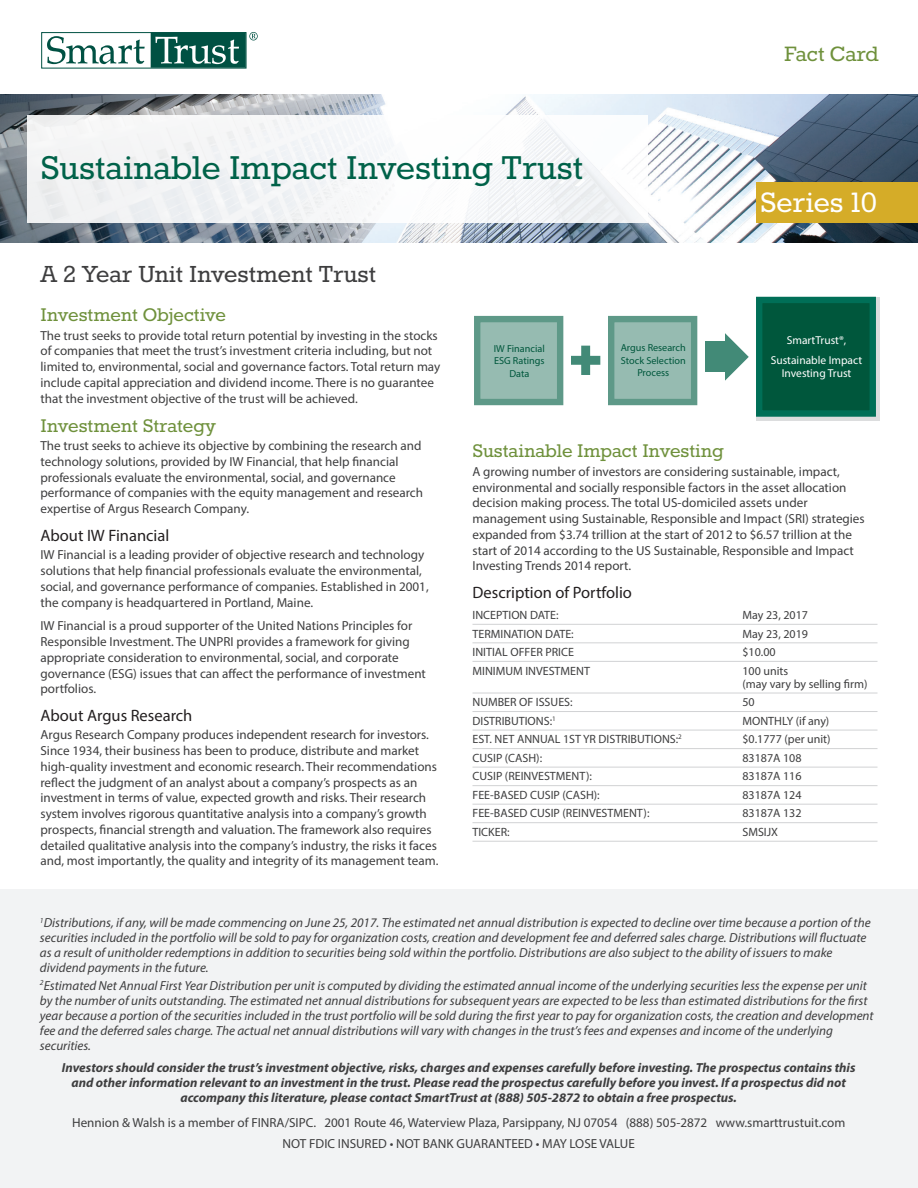
<style>
.page{position:relative;width:918px;height:1188px;background:#fff}
.page>*{position:absolute;margin:0;border:0;box-sizing:border-box;transform-origin:0 0}
.t1{font:40.5px "Rokkitt";color:#006249}
.t2{font:34.5px "Rokkitt";color:#fff}
.t3{font:28.5px "Rokkitt";color:#3e3e3f}
.t4{font:25.5px "Rokkitt";color:#6f913c}
.t5{font:22.5px "Rokkitt";color:#6f913c}
.t6{font:16.5px "Myriad Pro";color:#231f20}
.body_text{font:13.2px/15.8px "Myriad Pro";color:#3e3e3f}
.footnote{font:italic 13.2px/15px "Myriad Pro";color:#3e3e3f}
.footer_text_-_side1{font:italic 700 13.2px/14.9px "Myriad Pro";color:#3e3e3f;text-align:center}
.footer_text_-_side1-2{font:13.2px "Myriad Pro";color:#3e3e3f}
.row_style1a{font:12px/13.2px "Myriad Pro";color:#3e3e3f}
.t7{font:11.55px/19.6px "Myriad Pro";color:#fff;text-align:center}
.t8{font:10.2px/12.3px "Myriad Pro";color:#00573c;text-align:center}
</style>
<div class="page">
<div style="left:0;top:890px;width:918px;height:298px;background:#f2f3f4"></div>
<img style="left:0;top:94px;width:918px;height:149px">
<div style="left:41px;top:32px;width:205px;height:37px;border:1px solid #005143"></div>
<svg style="left:47px;top:36px;width:98px;height:28px"></svg>
<svg style="left:151px;top:32px;width:107px;height:36px"></svg>
<div style="left:27px;top:115px;width:621px;height:108px;background:#f5f6f7"></div>
<div style="left:756px;top:182px;width:162px;height:41px;background:#d5ac28"></div>
<hr style="left:472px;top:624px;width:406px;height:1px;background:#d1d2d4">
<hr style="left:472px;top:642px;width:406px;height:1px;background:#d1d2d4">
<hr style="left:472px;top:661px;width:406px;height:1px;background:#d1d2d4">
<hr style="left:472px;top:693px;width:406px;height:1px;background:#d1d2d4">
<hr style="left:472px;top:711px;width:406px;height:1px;background:#d1d2d4">
<hr style="left:472px;top:730px;width:406px;height:1px;background:#d1d2d4">
<hr style="left:472px;top:748px;width:406px;height:1px;background:#d1d2d4">
<hr style="left:472px;top:767px;width:406px;height:1px;background:#d1d2d4">
<hr style="left:472px;top:785px;width:406px;height:1px;background:#d1d2d4">
<hr style="left:472px;top:804px;width:406px;height:1px;background:#d1d2d4">
<hr style="left:472px;top:822px;width:406px;height:1px;background:#d1d2d4">
<hr style="left:472px;top:841px;width:406px;height:1px;background:#d1d2d4">
<div style="left:756px;top:297px;width:124px;height:124px;background:#dcddde"></div>
<div style="left:477px;top:319px;width:83px;height:83px;background:#96bbb1"></div>
<div style="left:474px;top:316px;width:89px;height:89px;border:6px solid #5e9988"></div>
<div style="left:608px;top:316px;width:89px;height:89px;background:#96bbb1;border:6px solid #5e9988"></div>
<div style="left:759px;top:300px;width:114px;height:114px;background:#00573c"></div>
<div style="left:756px;top:297px;width:120px;height:120px;border:6px solid #006f57"></div>
<svg style="left:571px;top:345px;width:30px;height:30px"></svg>
<svg style="left:713px;top:315px;width:45px;height:76px"></svg>
<div style="left:705px;top:342px;width:21px;height:30px;background:#428a77"></div>
<p class="t1" style="left:40px;top:149px;width:544px">Sustainable Impact Investing Trust</p>
<p class="t4" style="left:784px;top:42px;width:96px">Fact Card</p>
<p class="t2" style="left:760px;top:186px;width:119px">Series 10</p>
<p class="t3" style="left:40px;top:261px;width:337px">A 2 Year Unit Investment Trust</p>
<p class="t5" style="left:40px;top:304px;width:187px">Investment Objective</p>
<p class="body_text" style="left:40px;top:327px;width:401px">The trust seeks to provide total return potential by investing in the stocks of companies that meet the trust’s investment criteria including, but not limited to, environmental, social and governance factors. Total return may include capital appreciation and dividend income. There is no guarantee that the investment objective of the trust will be achieved.</p>
<p class="t5" style="left:40px;top:415px;width:177px">Investment Strategy</p>
<p class="body_text" style="left:40px;top:438px;width:384px">The trust seeks to achieve its objective by combining the research and technology solutions, provided by IW Financial, that help financial professionals evaluate the environmental, social, and governance performance of companies with the equity management and research expertise of Argus Research Company.</p>
<p class="t6" style="left:40px;top:525px;width:130px">About IW Financial</p>
<p class="body_text" style="left:40px;top:547px;width:390px">IW Financial is a leading provider of objective research and technology solutions that help financial professionals evaluate the environmental, social, and governance performance of companies. Established in 2001, the company is headquartered in Portland, Maine.</p>
<p class="body_text" style="left:40px;top:618px;width:387px">IW Financial is a proud supporter of the United Nations Principles for Responsible Investment. The UNPRI provides a framework for giving appropriate consideration to environmental, social, and corporate governance (ESG) issues that can affect the performance of investment portfolios.</p>
<p class="t6" style="left:40px;top:705px;width:153px">About Argus Research</p>
<p class="body_text" style="left:40px;top:727px;width:399px">Argus Research Company produces independent research for investors.<br>Since 1934, their business has been to produce, distribute and market high-quality investment and economic research. Their recommendations reflect the judgment of an analyst about a company’s prospects as an investment in terms of value, expected growth and risks. Their research system involves rigorous quantitative analysis into a company’s growth prospects, financial strength and valuation. The framework also requires detailed qualitative analysis into the company’s industry, the risks it faces and, most importantly, the quality and integrity of its management team.</p>
<p class="t8" style="left:494px;top:343px;width:52px">IW Financial<br>ESG Ratings<br>Data</p>
<p class="t8" style="left:621px;top:342px;width:67px">Argus Research<br>Stock Selection<br>Process</p>
<p class="t7" style="left:771px;top:330px;width:93px">SmartTrust®,<br>Sustainable Impact</p>
<p class="t7" style="left:782px;top:363px;width:71px">Investing Trust</p>
<p class="t5" style="left:472px;top:440px;width:253px">Sustainable Impact Investing</p>
<p class="body_text" style="left:472px;top:463px;width:394px">A growing number of investors are considering sustainable, impact, environmental and socially responsible factors in the asset allocation decision making process. The total US-domiciled assets under management using Sustainable, Responsible and Impact (SRI) strategies expanded from $3.74 trillion at the start of 2012 to $6.57 trillion at the start of 2014 according to the US Sustainable, Responsible and Impact Investing Trends 2014 report.</p>
<p class="t6" style="left:472px;top:582px;width:161px">Description of Portfolio</p>
<p class="row_style1a" style="left:472px;top:608px;width:88px">INCEPTION DATE:</p>
<p class="row_style1a" style="left:742px;top:608px;width:67px">May 23, 2017</p>
<p class="row_style1a" style="left:472px;top:627px;width:103px">TERMINATION DATE:</p>
<p class="row_style1a" style="left:742px;top:627px;width:67px">May 23, 2019</p>
<p class="row_style1a" style="left:472px;top:645px;width:103px">INITIAL OFFER PRICE</p>
<p class="row_style1a" style="left:742px;top:645px;width:35px">$10.00</p>
<p class="row_style1a" style="left:472px;top:664px;width:119px">MINIMUM INVESTMENT</p>
<p class="row_style1a" style="left:742px;top:664px;width:126px">100 units<br>(may vary by selling firm)</p>
<p class="row_style1a" style="left:472px;top:695px;width:102px">NUMBER OF ISSUES:</p>
<p class="row_style1a" style="left:742px;top:695px;width:14px">50</p>
<p class="row_style1a" style="left:472px;top:714px;width:85px">DISTRIBUTIONS:<sup>1</sup></p>
<p class="row_style1a" style="left:742px;top:714px;width:88px">MONTHLY (if any)</p>
<p class="row_style1a" style="left:472px;top:733px;width:211px">EST. NET ANNUAL 1ST YR DISTRIBUTIONS:<sup>2</sup></p>
<p class="row_style1a" style="left:742px;top:733px;width:90px">$0.1777 (per unit)</p>
<p class="row_style1a" style="left:472px;top:751px;width:71px">CUSIP (CASH):</p>
<p class="row_style1a" style="left:742px;top:751px;width:61px">83187A 108</p>
<p class="row_style1a" style="left:472px;top:770px;width:121px">CUSIP (REINVESTMENT):</p>
<p class="row_style1a" style="left:742px;top:770px;width:61px">83187A 116</p>
<p class="row_style1a" style="left:472px;top:788px;width:129px">FEE-BASED CUSIP (CASH):</p>
<p class="row_style1a" style="left:742px;top:788px;width:61px">83187A 124</p>
<p class="row_style1a" style="left:472px;top:807px;width:179px">FEE-BASED CUSIP (REINVESTMENT):</p>
<p class="row_style1a" style="left:742px;top:807px;width:61px">83187A 132</p>
<p class="row_style1a" style="left:472px;top:825px;width:39px">TICKER:</p>
<p class="row_style1a" style="left:742px;top:825px;width:37px">SMSIJX</p>
<p class="footnote" style="left:40px;top:915px;width:832px"><sup>1</sup>Distributions, if any, will be made commencing on June 25, 2017. The estimated net annual distribution is expected to decline over time because a portion of the securities included in the portfolio will be sold to pay for organization costs, creation and development fee and deferred sales charge. Distributions will fluctuate as a result of unitholder redemptions in addition to securities being sold within the portfolio. Distributions are also subject to the ability of issuers to make dividend payments in the future.</p>
<p class="footnote" style="left:40px;top:978px;width:835px"><sup>2</sup>Estimated Net Annual First Year Distribution per unit is computed by dividing the estimated annual income of the underlying securities less the expense per unit by the number of units outstanding. The estimated net annual distributions for subsequent years are expected to be less than estimated distributions for the first year because a portion of the securities included in the trust portfolio will be sold during the first year to pay for organization costs, the creation and development fee and the deferred sales charge. The actual net annual distributions will vary with changes in the trust’s fees and expenses and income of the underlying securities.</p>
<p class="footer_text_-_side1" style="left:62px;top:1060px;width:795px">Investors should consider the trust’s investment objective, risks, charges and expenses carefully before investing. The prospectus contains this and other information relevant to an investment in the trust. Please read the prospectus carefully before you invest. If a prospectus did not accompany this literature, please contact SmartTrust at (888) 505-2872 to obtain a free prospectus.</p>
<p class="footer_text_-_side1-2" style="left:72px;top:1115px;width:775px">Hennion &amp; Walsh is a member of FINRA/SIPC. 2001 Route 46, Waterview Plaza, Parsippany, NJ 07054 (888) 505-2872 www.smarttrustuit.com</p>
<p class="footer_text_-_side1-2" style="left:283px;top:1135px;width:354px">NOT FDIC INSURED • NOT BANK GUARANTEED • MAY LOSE VALUE</p>
</div>
